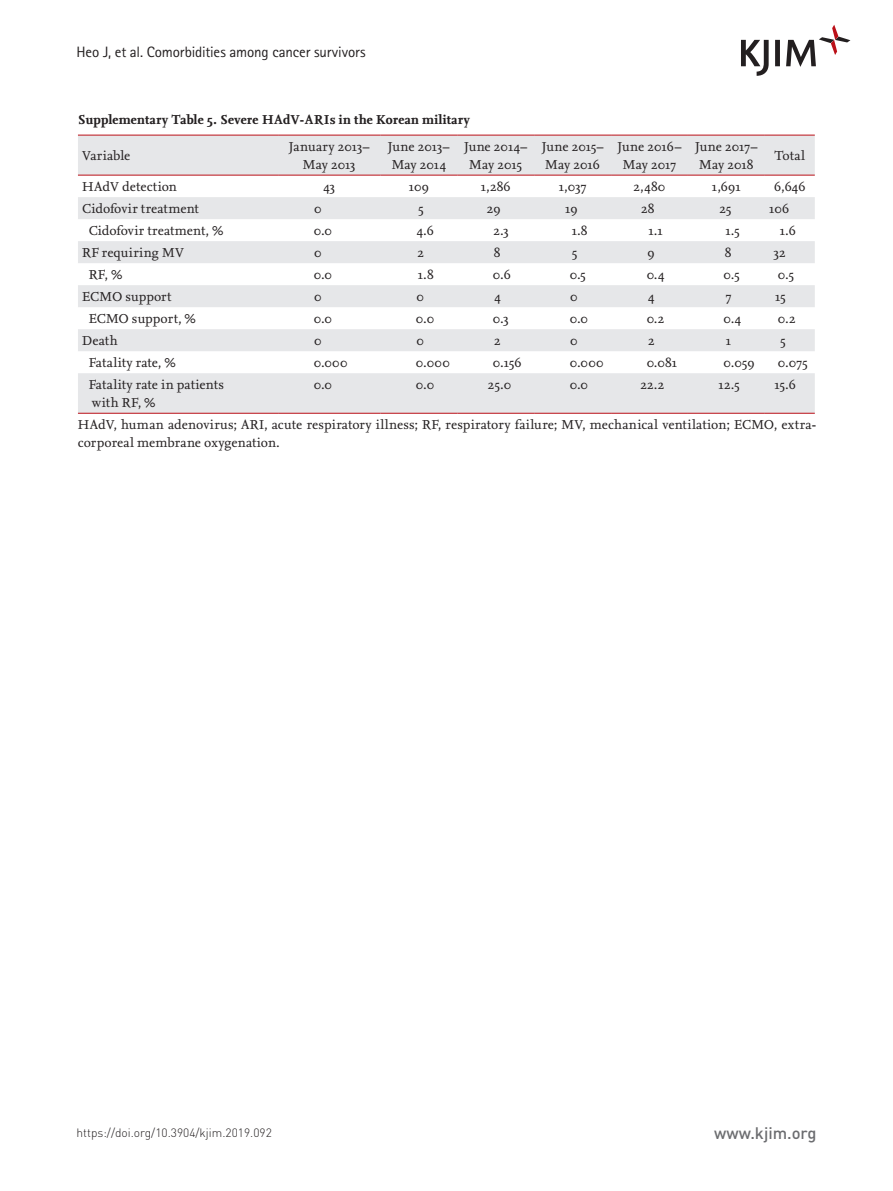
<style>
.page{position:relative;width:893px;height:1191px;background:#fff}
.page>*{position:absolute;margin:0;border:0;box-sizing:border-box;transform-origin:0 0}
.t1{font:500 16.5px "DIN Pro";color:#6c6d70}
.t2{font:15px "Rotis Sans Serif Std";letter-spacing:-.01em;color:#231f20}
.테이블{font:13.5px/18px "Nexus Serif";letter-spacing:.005em;color:#231f20}
.테이블제목{font:700 13.5px "Nexus Serif";letter-spacing:.005em;color:#231f20}
.t3{font:300 12px "DIN Pro";color:#231f20}
</style>
<div class="page">
<svg style="left:741px;top:25px;width:109px;height:51px"></svg>
<svg style="left:78px;top:136px;width:737px;height:277px;fill:#e6e7e9"></svg>
<hr style="left:78px;top:135px;width:200px;height:1px;background:#bb1018">
<hr style="left:278px;top:135px;width:102px;height:1px;background:#bb1018">
<hr style="left:380px;top:135px;width:77px;height:1px;background:#bb1018">
<hr style="left:457px;top:135px;width:77px;height:1px;background:#bb1018">
<hr style="left:534px;top:135px;width:77px;height:1px;background:#bb1018">
<hr style="left:611px;top:135px;width:77px;height:1px;background:#bb1018">
<hr style="left:688px;top:135px;width:77px;height:1px;background:#bb1018">
<hr style="left:765px;top:135px;width:50px;height:1px;background:#bb1018">
<hr style="left:78px;top:175px;width:200px;height:1px;background:#bb1018">
<hr style="left:278px;top:175px;width:102px;height:1px;background:#bb1018">
<hr style="left:380px;top:175px;width:77px;height:1px;background:#bb1018">
<hr style="left:457px;top:175px;width:77px;height:1px;background:#bb1018">
<hr style="left:534px;top:175px;width:77px;height:1px;background:#bb1018">
<hr style="left:611px;top:175px;width:77px;height:1px;background:#bb1018">
<hr style="left:688px;top:175px;width:77px;height:1px;background:#bb1018">
<hr style="left:765px;top:175px;width:50px;height:1px;background:#bb1018">
<hr style="left:78px;top:413px;width:200px;height:1px;background:#bb1018">
<hr style="left:278px;top:413px;width:102px;height:1px;background:#bb1018">
<hr style="left:380px;top:413px;width:77px;height:1px;background:#bb1018">
<hr style="left:457px;top:413px;width:77px;height:1px;background:#bb1018">
<hr style="left:534px;top:413px;width:77px;height:1px;background:#bb1018">
<hr style="left:611px;top:413px;width:77px;height:1px;background:#bb1018">
<hr style="left:688px;top:413px;width:77px;height:1px;background:#bb1018">
<hr style="left:765px;top:413px;width:50px;height:1px;background:#bb1018">
<p class="t2" style="left:77px;top:43px;width:291px">Heo J, et al. Comorbidities among cancer survivors</p>
<p class="테이블제목" style="left:78px;top:111px;width:393px">Supplementary Table 5. Severe HAdV-ARIs in the Korean military</p>
<p class="테이블" style="left:82px;top:146px;width:50px">Variable</p>
<p class="테이블" style="left:388px;top:137px;width:63px">June 2013–<br>May 2014</p>
<p class="테이블" style="left:464px;top:137px;width:65px;text-align:center">June 2014–<br>May 2015</p>
<p class="테이블" style="left:542px;top:137px;width:63px">June 2015–<br>May 2016</p>
<p class="테이블" style="left:617px;top:137px;width:66px;text-align:center">June 2016–<br>May 2017</p>
<p class="테이블" style="left:695px;top:137px;width:64px">June 2017–<br>May 2018</p>
<p class="테이블" style="left:775px;top:146px;width:32px">Total</p>
<p class="테이블" style="left:289px;top:137px;width:82px">January 2013–</p>
<p class="테이블" style="left:303px;top:155px;width:54px">May 2013</p>
<p class="테이블" style="left:82px;top:177px;width:96px">HAdV detection</p>
<p class="테이블" style="left:323px;top:177px;width:13px">43</p>
<p class="테이블" style="left:409px;top:177px;width:22px">109</p>
<p class="테이블" style="left:481px;top:177px;width:31px">1,286</p>
<p class="테이블" style="left:559px;top:177px;width:29px">1,037</p>
<p class="테이블" style="left:634px;top:177px;width:33px">2,480</p>
<p class="테이블" style="left:712px;top:177px;width:30px">1,691</p>
<p class="테이블" style="left:774px;top:177px;width:33px">6,646</p>
<p class="테이블" style="left:82px;top:199px;width:118px">Cidofovir treatment</p>
<p class="테이블" style="left:314px;top:199px;width:9px">0</p>
<p class="테이블" style="left:418px;top:199px;width:7px">5</p>
<p class="테이블" style="left:487px;top:199px;width:15px">29</p>
<p class="테이블" style="left:565px;top:199px;width:14px">19</p>
<p class="테이블" style="left:641px;top:199px;width:15px">28</p>
<p class="테이블" style="left:719px;top:199px;width:13px">25</p>
<p class="테이블" style="left:769px;top:199px;width:22px">106</p>
<p class="테이블" style="left:89px;top:221px;width:136px">Cidofovir treatment, %</p>
<p class="테이블" style="left:314px;top:221px;width:20px">0.0</p>
<p class="테이블" style="left:417px;top:221px;width:19px">4.6</p>
<p class="테이블" style="left:493px;top:221px;width:17px">2.3</p>
<p class="테이블" style="left:572px;top:221px;width:17px">1.8</p>
<p class="테이블" style="left:649px;top:221px;width:16px">1.1</p>
<p class="테이블" style="left:725px;top:221px;width:16px">1.5</p>
<p class="테이블" style="left:780px;top:221px;width:17px">1.6</p>
<p class="테이블" style="left:82px;top:243px;width:103px">RF requiring MV</p>
<p class="테이블" style="left:314px;top:243px;width:9px">0</p>
<p class="테이블" style="left:417px;top:243px;width:8px">2</p>
<p class="테이블" style="left:494px;top:243px;width:8px">8</p>
<p class="테이블" style="left:572px;top:243px;width:7px">5</p>
<p class="테이블" style="left:647px;top:243px;width:9px">9</p>
<p class="테이블" style="left:725px;top:243px;width:8px">8</p>
<p class="테이블" style="left:774px;top:243px;width:13px">32</p>
<p class="테이블" style="left:89px;top:265px;width:35px">RF, %</p>
<p class="테이블" style="left:314px;top:265px;width:20px">0.0</p>
<p class="테이블" style="left:418px;top:265px;width:17px">1.8</p>
<p class="테이블" style="left:493px;top:265px;width:19px">0.6</p>
<p class="테이블" style="left:570px;top:265px;width:18px">0.5</p>
<p class="테이블" style="left:647px;top:265px;width:19px">0.4</p>
<p class="테이블" style="left:724px;top:265px;width:18px">0.5</p>
<p class="테이블" style="left:778px;top:265px;width:18px">0.5</p>
<p class="테이블" style="left:82px;top:287px;width:91px">ECMO support</p>
<p class="테이블" style="left:314px;top:287px;width:9px">0</p>
<p class="테이블" style="left:416px;top:287px;width:9px">0</p>
<p class="테이블" style="left:494px;top:287px;width:8px">4</p>
<p class="테이블" style="left:570px;top:287px;width:9px">0</p>
<p class="테이블" style="left:648px;top:287px;width:8px">4</p>
<p class="테이블" style="left:726px;top:287px;width:7px">7</p>
<p class="테이블" style="left:775px;top:287px;width:12px">15</p>
<p class="테이블" style="left:89px;top:309px;width:109px">ECMO support, %</p>
<p class="테이블" style="left:314px;top:309px;width:20px">0.0</p>
<p class="테이블" style="left:416px;top:309px;width:20px">0.0</p>
<p class="테이블" style="left:493px;top:309px;width:17px">0.3</p>
<p class="테이블" style="left:570px;top:309px;width:20px">0.0</p>
<p class="테이블" style="left:647px;top:309px;width:19px">0.2</p>
<p class="테이블" style="left:724px;top:309px;width:19px">0.4</p>
<p class="테이블" style="left:778px;top:309px;width:19px">0.2</p>
<p class="테이블" style="left:82px;top:331px;width:37px">Death</p>
<p class="테이블" style="left:314px;top:331px;width:9px">0</p>
<p class="테이블" style="left:416px;top:331px;width:9px">0</p>
<p class="테이블" style="left:494px;top:331px;width:8px">2</p>
<p class="테이블" style="left:570px;top:331px;width:9px">0</p>
<p class="테이블" style="left:648px;top:331px;width:8px">2</p>
<p class="테이블" style="left:726px;top:331px;width:7px">1</p>
<p class="테이블" style="left:780px;top:331px;width:7px">5</p>
<p class="테이블" style="left:89px;top:353px;width:89px">Fatality rate, %</p>
<p class="테이블" style="left:314px;top:353px;width:35px">0.000</p>
<p class="테이블" style="left:416px;top:353px;width:35px">0.000</p>
<p class="테이블" style="left:493px;top:353px;width:30px">0.156</p>
<p class="테이블" style="left:570px;top:353px;width:35px">0.000</p>
<p class="테이블" style="left:647px;top:353px;width:32px">0.081</p>
<p class="테이블" style="left:724px;top:353px;width:32px">0.059</p>
<p class="테이블" style="left:778px;top:353px;width:31px">0.075</p>
<p class="테이블" style="left:89px;top:375px;width:137px">Fatality rate in patients with RF, %</p>
<p class="테이블" style="left:314px;top:375px;width:20px">0.0</p>
<p class="테이블" style="left:416px;top:375px;width:20px">0.0</p>
<p class="테이블" style="left:488px;top:375px;width:25px">25.0</p>
<p class="테이블" style="left:570px;top:375px;width:20px">0.0</p>
<p class="테이블" style="left:641px;top:375px;width:25px">22.2</p>
<p class="테이블" style="left:718px;top:375px;width:23px">12.5</p>
<p class="테이블" style="left:774px;top:375px;width:23px">15.6</p>
<p class="테이블" style="left:78px;top:415px;width:740px">HAdV, human adenovirus; ARI, acute respiratory illness; RF, respiratory failure; MV, mechanical ventilation; ECMO, extra&shy;corporeal membrane oxygenation.</p>
<p class="t3" style="left:77px;top:1124px;width:197px">https://doi.org/10.3904/kjim.2019.092</p>
<p class="t1" style="left:714px;top:1121px;width:104px">www.kjim.org</p>
</div>
